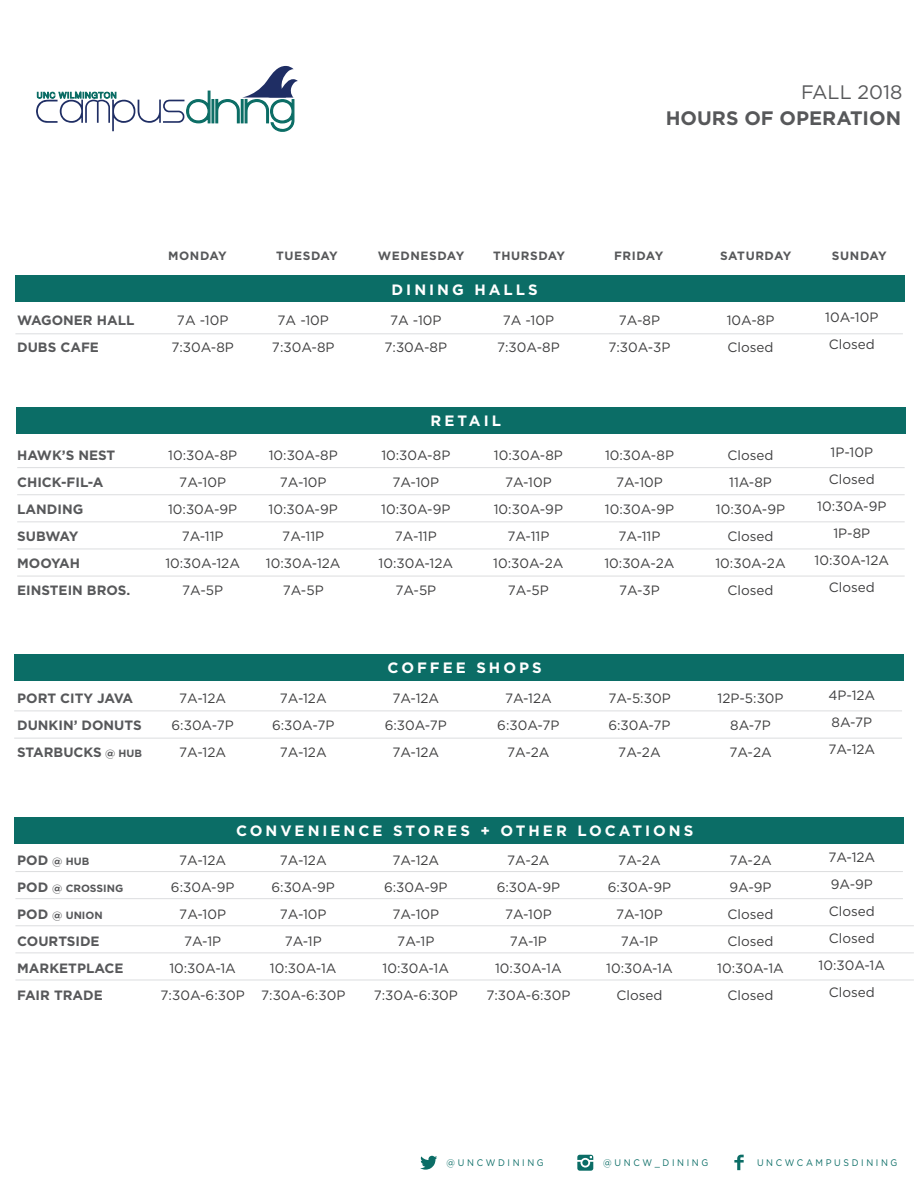
<style>
.page{position:relative;width:918px;height:1188px;background:#fff}
.page>*{position:absolute;margin:0;border:0;box-sizing:border-box;transform-origin:0 0}
.t1{font:700 19.5px "Gotham";color:#57585a}
.t2{font:19.5px "Gotham";color:#57585a}
.t3{font:700 15px "Gotham";letter-spacing:.2em;color:#fff}
.t4{font:13.5px/27px "Gotham";color:#3e3e3f;text-align:center}
.t5{font:700 13.5px/27px "Gotham";color:#57585a}
.t6{font:700 12px "Gotham";letter-spacing:.05em;color:#57585a}
.t7{font:700 10.5px "Gotham";color:#57585a}
.t8{font:9.45px "Gotham";letter-spacing:.3em;color:#0b6d66;scale:.92 1}
.s1{font-size:10.5px}
.s2{font-size:13.5px}
</style>
<div class="page">
<hr style="left:15px;top:333px;width:888px;height:1px;background:#dcdddf">
<hr style="left:17px;top:467px;width:888px;height:1px;background:#dcdddf">
<hr style="left:17px;top:494px;width:888px;height:1px;background:#dcdddf">
<hr style="left:17px;top:521px;width:888px;height:1px;background:#dcdddf">
<hr style="left:17px;top:549px;width:888px;height:1px;background:#dcdddf">
<hr style="left:17px;top:576px;width:888px;height:1px;background:#dcdddf">
<div style="left:15px;top:275px;width:890px;height:27px;background:#0b6d66"></div>
<div style="left:16px;top:407px;width:890px;height:27px;background:#0b6d66"></div>
<div style="left:14px;top:654px;width:890px;height:27px;background:#0b6d66"></div>
<div style="left:14px;top:817px;width:890px;height:27px;background:#0b6d66"></div>
<hr style="left:14px;top:738px;width:888px;height:1px;background:#dcdddf">
<hr style="left:14px;top:711px;width:888px;height:1px;background:#dcdddf">
<svg style="left:420px;top:1156px;width:17px;height:14px"></svg>
<svg style="left:734px;top:1155px;width:10px;height:15px"></svg>
<svg style="left:577px;top:1155px;width:16px;height:16px"></svg>
<svg style="left:36px;top:66px;width:262px;height:66px"></svg>
<hr style="left:15px;top:871px;width:888px;height:1px;background:#dcdddf">
<hr style="left:15px;top:898px;width:888px;height:1px;background:#dcdddf">
<hr style="left:15px;top:925px;width:899px;height:1px;background:#dcdddf">
<hr style="left:15px;top:952px;width:899px;height:1px;background:#dcdddf">
<hr style="left:15px;top:980px;width:899px;height:1px;background:#dcdddf">
<h1 class="t2" style="left:801px;top:80px;width:103px">FALL 2018</h1>
<h1 class="t1" style="left:666px;top:105px;width:237px">HOURS OF OPERATION</h1>
<p class="t5" style="left:17px;top:307px;width:119px">WAGONER HALL<br>DUBS CAFE</p>
<p class="t5" style="left:17px;top:442px;width:115px">HAWK’S NEST<br>CHICK-FIL-A<br>LANDING<br>SUBWAY<br>MOOYAH<br>EINSTEIN BROS.</p>
<p class="t6" style="left:168px;top:248px;width:60px">MONDAY</p>
<p class="t6" style="left:276px;top:248px;width:63px">TUESDAY</p>
<p class="t6" style="left:378px;top:248px;width:88px">WEDNESDAY</p>
<p class="t6" style="left:493px;top:248px;width:74px">THURSDAY</p>
<p class="t6" style="left:614px;top:248px;width:51px">FRIDAY</p>
<p class="t6" style="left:720px;top:248px;width:73px">SATURDAY</p>
<p class="t6" style="left:832px;top:248px;width:56px">SUNDAY</p>
<p class="t4" style="left:171px;top:306px;width:64px">7A -10P<br>7:30A-8P</p>
<p class="t4" style="left:272px;top:306px;width:64px">7A -10P<br>7:30A-8P</p>
<p class="t4" style="left:165px;top:441px;width:76px">10:30A-8P<br>7A-10P<br>10:30A-9P<br>7A-11P<br>10:30A-12A<br>7A-5P</p>
<p class="t4" style="left:266px;top:441px;width:76px">10:30A-8P<br>7A-10P<br>10:30A-9P<br>7A-11P<br>10:30A-12A<br>7A-5P</p>
<p class="t3" style="left:392px;top:279px;width:148px">DINING HALLS</p>
<p class="t4" style="left:385px;top:306px;width:64px">7A -10P<br>7:30A-8P</p>
<p class="t4" style="left:497px;top:306px;width:64px">7A -10P<br>7:30A-8P</p>
<p class="t3" style="left:431px;top:410px;width:72px">RETAIL</p>
<p class="t4" style="left:379px;top:441px;width:76px">10:30A-8P<br>7A-10P<br>10:30A-9P<br>7A-11P<br>10:30A-12A<br>7A-5P</p>
<p class="t4" style="left:493px;top:441px;width:72px">10:30A-8P<br>7A-10P<br>10:30A-9P<br>7A-11P<br>10:30A-2A<br>7A-5P</p>
<p class="t4" style="left:608px;top:306px;width:64px">7A-8P<br>7:30A-3P</p>
<p class="t4" style="left:604px;top:441px;width:72px">10:30A-8P<br>7A-10P<br>10:30A-9P<br>7A-11P<br>10:30A-2A<br>7A-3P</p>
<p class="t4" style="left:727px;top:306px;width:49px;text-align:left">10A-8P<br>Closed</p>
<p class="t4" style="left:825px;top:303px;width:55px;text-align:left">10A-10P<br>Closed</p>
<p class="t4" style="left:715px;top:441px;width:72px">Closed<br>11A-8P<br>10:30A-9P<br>Closed<br>10:30A-2A<br>Closed</p>
<p class="t4" style="left:815px;top:438px;width:76px">1P-10P<br>Closed<br>10:30A-9P<br>1P-8P<br>10:30A-12A<br>Closed</p>
<p class="t5" style="left:17px;top:685px;width:126px">PORT CITY JAVA<br>DUNKIN’ DONUTS<br>STARBUCKS <span class="s1">@ HUB</span></p>
<p class="t4" style="left:172px;top:684px;width:64px">7A-12A<br>6:30A-7P<br>7A-12A</p>
<p class="t4" style="left:272px;top:684px;width:64px">7A-12A<br>6:30A-7P<br>7A-12A</p>
<p class="t3" style="left:388px;top:658px;width:156px">COFFEE SHOPS</p>
<p class="t4" style="left:385px;top:684px;width:64px">7A-12A<br>6:30A-7P<br>7A-12A</p>
<p class="t4" style="left:497px;top:684px;width:64px">7A-12A<br>6:30A-7P<br>7A-2A</p>
<p class="t4" style="left:608px;top:684px;width:64px">7A-5:30P<br>6:30A-7P<br>7A-2A</p>
<p class="t4" style="left:718px;top:684px;width:68px">12P-5:30P<br>8A-7P<br>7A-2A</p>
<p class="t7" style="left:17px;top:854px;width:74px"><span class="s2">POD</span> @ HUB</p>
<p class="t7" style="left:17px;top:881px;width:108px"><span class="s2">POD</span> @ CROSSING</p>
<p class="t7" style="left:17px;top:908px;width:87px"><span class="s2">POD</span> @ UNION</p>
<p class="t5" style="left:17px;top:928px;width:108px">COURTSIDE<br>MARKETPLACE<br>FAIR TRADE</p>
<p class="t3" style="left:236px;top:821px;width:459px">CONVENIENCE STORES + OTHER LOCATIONS</p>
<p class="t4" style="left:161px;top:846px;width:86px">7A-12A<br>6:30A-9P<br>7A-10P<br>7A-1P<br>10:30A-1A<br>7:30A-6:30P</p>
<p class="t4" style="left:261px;top:846px;width:86px">7A-12A<br>6:30A-9P<br>7A-10P<br>7A-1P<br>10:30A-1A<br>7:30A-6:30P</p>
<p class="t4" style="left:374px;top:846px;width:86px">7A-12A<br>6:30A-9P<br>7A-10P<br>7A-1P<br>10:30A-1A<br>7:30A-6:30P</p>
<p class="t4" style="left:486px;top:846px;width:86px">7A-2A<br>6:30A-9P<br>7A-10P<br>7A-1P<br>10:30A-1A<br>7:30A-6:30P</p>
<p class="t4" style="left:606px;top:846px;width:68px">7A-2A<br>6:30A-9P<br>7A-10P<br>7A-1P<br>10:30A-1A<br>Closed</p>
<p class="t4" style="left:717px;top:846px;width:68px">7A-2A<br>9A-9P<br>Closed<br>Closed<br>10:30A-1A<br>Closed</p>
<p class="t4" style="left:828px;top:681px;width:48px;text-align:left">4P-12A<br>8A-7P<br>7A-12A</p>
<p class="t4" style="left:819px;top:843px;width:68px">7A-12A<br>9A-9P<br>Closed<br>Closed<br>10:30A-1A<br>Closed</p>
<p class="t8" style="left:447px;top:1157px;width:107px">@UNCWDINING</p>
<p class="t8" style="left:603px;top:1157px;width:116px">@UNCW_DINING</p>
<p class="t8" style="left:757px;top:1157px;width:154px">UNCWCAMPUSDINING</p>
</div>
